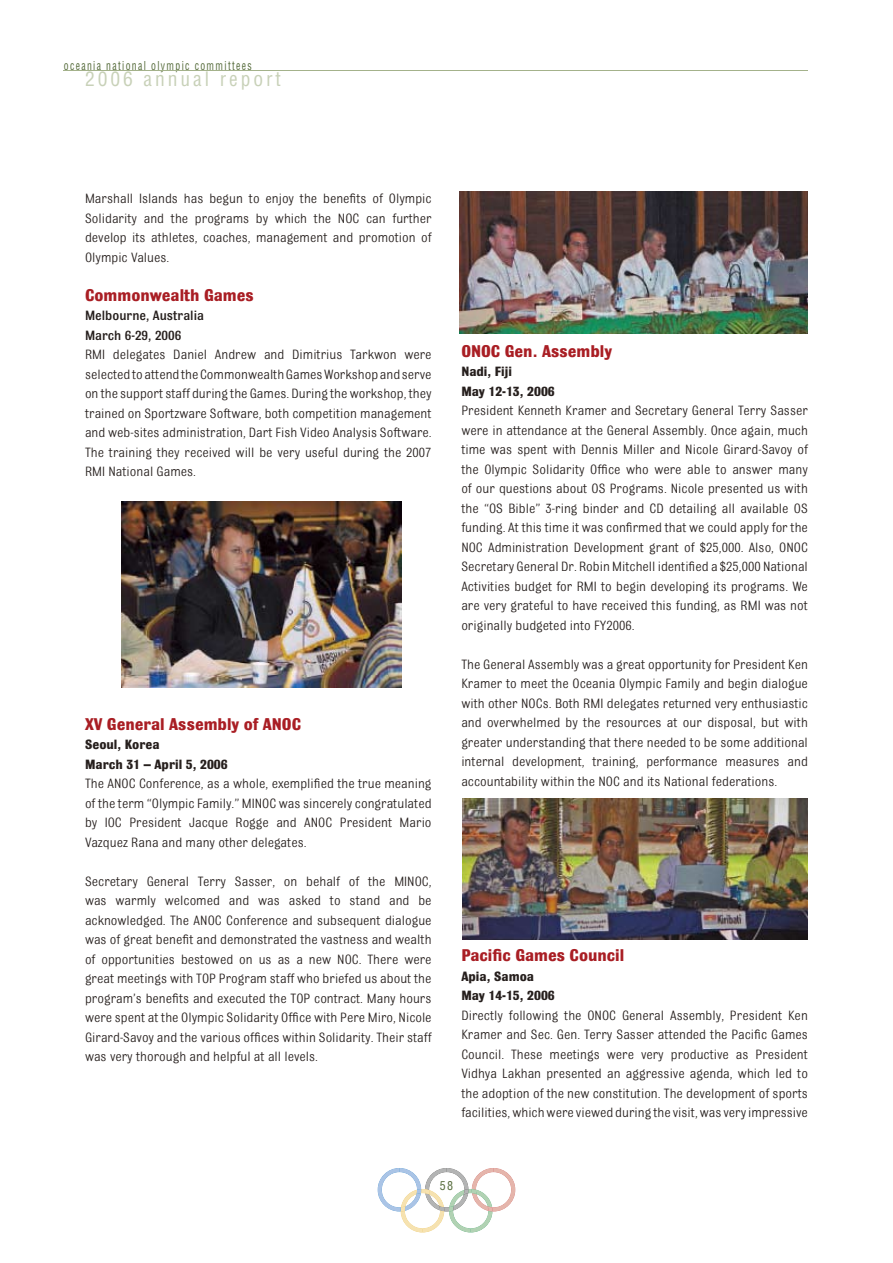
<style>
.page{position:relative;width:893px;height:1263px;background:#fff}
.page>*{position:absolute;margin:0;border:0;box-sizing:border-box;transform-origin:0 0}
.t1{font:condensed 19.5px "Helvetica";letter-spacing:.15em;color:#c8d1b8}
.t2{font:700 18px "Bulldog";color:#a91e24}
.t3{font:14.25px/19.5px "Bulldog";color:#261f1d;text-align:justify}
.t4{font:700 14.25px/19.5px "Bulldog";color:#261f1d}
.t5{font:500 14.25px/19.5px "Bulldog";color:#261f1d}
.t6{font:condensed 12px "Helvetica";letter-spacing:.14em;color:#546a39;scale:.81 1}
.t7{font:condensed 12px "Helvetica";letter-spacing:.14em;color:#546a39}
</style>
<div class="page">
<img style="left:121px;top:502px;width:281px;height:185px">
<img style="left:459px;top:191px;width:349px;height:142px">
<img style="left:462px;top:798px;width:346px;height:142px">
<svg style="left:378px;top:1168px;width:137px;height:64px"></svg>
<hr style="left:64px;top:70px;width:744px;height:1px;background:#a4b28b">
<p class="t6" style="left:64px;top:59px;width:234px">oceania national olympic committees</p>
<h1 class="t1" style="left:85px;top:67px;width:197px">2006 annual report</h1>
<p class="t3" style="left:85px;top:189px;width:348px">Marshall Islands has begun to enjoy the benefits of Olympic Solidarity and the programs by which the NOC can further develop its athletes, coaches, management and promotion of Olympic Values.</p>
<p class="t2" style="left:85px;top:286px;width:170px">Commonwealth Games</p>
<p class="t5" style="left:85px;top:306px;width:121px">Melbourne, Australia<br>March 6-29, 2006</p>
<p class="t3" style="left:85px;top:345px;width:348px">RMI delegates Daniel Andrew and Dimitrius Tarkwon were selected to attend the Commonwealth Games Workshop and serve on the support staff during the Games. During the workshop, they trained on Sportzware Software, both competition management and web-sites administration, Dart Fish Video Analysis Software.<br>The training they received will be very useful during the 2007<br>RMI National Games.</p>
<p class="t2" style="left:85px;top:715px;width:218px">XV General Assembly of ANOC</p>
<p class="t4" style="left:85px;top:735px;width:144px">Seoul, Korea<br>March 31 – April 5, 2006</p>
<p class="t3" style="left:85px;top:774px;width:348px">The ANOC Conference, as a whole, exemplified the true meaning of the term “Olympic Family.” MINOC was sincerely congratulated by IOC President Jacque Rogge and ANOC President Mario Vazquez Rana and many other delegates.</p>
<p class="t3" style="left:85px;top:871px;width:348px">Secretary General Terry Sasser, on behalf of the MINOC, was warmly welcomed and was asked to stand and be acknowledged. The ANOC Conference and subsequent dialogue was of great benefit and demonstrated the vastness and wealth of opportunities bestowed on us as a new NOC. There were great meetings with TOP Program staff who briefed us about the program’s benefits and executed the TOP contract. Many hours were spent at the Olympic Solidarity Office with Pere Miro, Nicole Girard-Savoy and the various offices within Solidarity. Their staff was very thorough and helpful at all levels.</p>
<p class="t2" style="left:461px;top:341px;width:152px">ONOC Gen. Assembly</p>
<p class="t4" style="left:461px;top:362px;width:95px">Nadi, Fiji<br>May 12-13, 2006</p>
<p class="t3" style="left:461px;top:401px;width:348px">President Kenneth Kramer and Secretary General Terry Sasser were in attendance at the General Assembly. Once again, much time was spent with Dennis Miller and Nicole Girard-Savoy of the Olympic Solidarity Office who were able to answer many of our questions about OS Programs. Nicole presented us with the “OS Bible” 3-ring binder and CD detailing all available OS funding. At this time it was confirmed that we could apply for the NOC Administration Development grant of $25,000. Also, ONOC Secretary General Dr. Robin Mitchell identified a $25,000 National Activities budget for RMI to begin developing its programs. We are very grateful to have received this funding, as RMI was not originally budgeted into FY2006.</p>
<p class="t3" style="left:461px;top:654px;width:348px">The General Assembly was a great opportunity for President Ken Kramer to meet the Oceania Olympic Family and begin dialogue with other NOCs. Both RMI delegates returned very enthusiastic and overwhelmed by the resources at our disposal, but with greater understanding that there needed to be some additional internal development, training, performance measures and accountability within the NOC and its National federations.</p>
<p class="t2" style="left:461px;top:946px;width:164px">Pacific Games Council</p>
<p class="t4" style="left:461px;top:966px;width:95px">Apia, Samoa<br>May 14-15, 2006</p>
<p class="t3" style="left:461px;top:1005px;width:348px">Directly following the ONOC General Assembly, President Ken Kramer and Sec. Gen. Terry Sasser attended the Pacific Games Council. These meetings were very productive as President Vidhya Lakhan presented an aggressive agenda, which led to the adoption of the new constitution. The development of sports facilities, which were viewed during the visit, was very impressive</p>
<p class="t7" style="left:440px;top:1178px;width:15px">58</p>
</div>
